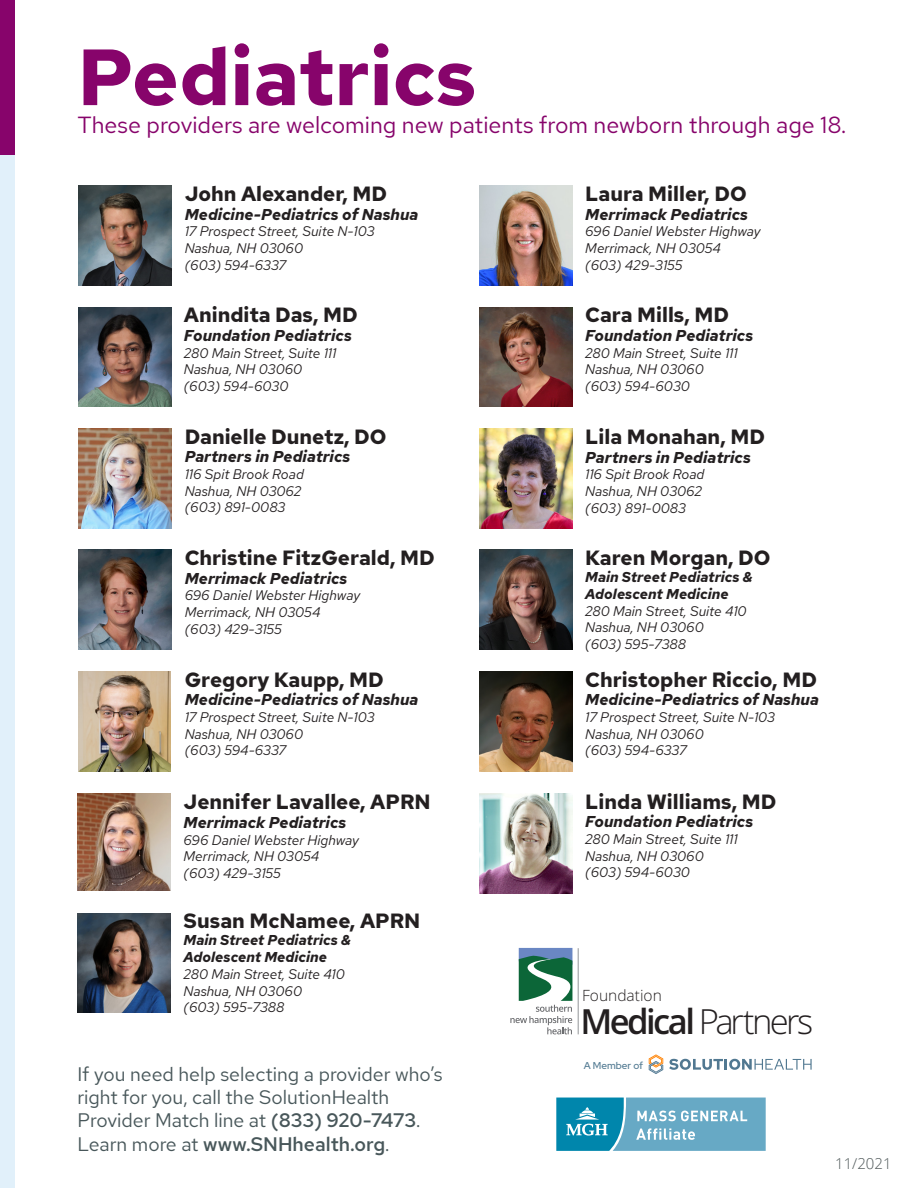
<style>
.page{position:relative;width:918px;height:1188px;background:#fff}
.page>*{position:absolute;margin:0;border:0;box-sizing:border-box;transform-origin:0 0}
.t1{font:700 79.5px "Red Hat Text";color:#87046b}
.t2{font:300 34.65px "Open Sans";letter-spacing:-.075em;color:#231f20}
.t3{font:23.25px "Red Hat Text";color:#87046b}
.t4{font:700 20.55px "Red Hat Text";color:#231f20}
.t5{font:19.5px/23.4px "Red Hat Text";color:#48575a}
.t6{font:500 19.5px "Red Hat Text";color:#48575a}
.t7{font:italic 700 15.6px "Red Hat Text";color:#231f20}
.t8{font:300 15.6px "Open Sans";color:#231f20}
.t9{font:300 15px "Open Sans";color:#4e5758}
.t10{font:italic 700 14.25px "Red Hat Text";color:#231f20}
.t11{font:italic 13.95px "Red Hat Text";color:#231f20}
.t12{font:500 9.9px "Red Hat Display";color:#577e95}
.s1{font-weight:500}
.s2{font-weight:400}
.s3{font-weight:600}
</style>
<div class="page">
<img style="left:77px;top:913px;width:93px;height:100px">
<img style="left:480px;top:307px;width:93px;height:100px">
<img style="left:78px;top:307px;width:93px;height:100px">
<img style="left:480px;top:672px;width:93px;height:99px">
<img style="left:480px;top:794px;width:93px;height:99px">
<img style="left:480px;top:429px;width:93px;height:100px">
<img style="left:77px;top:794px;width:93px;height:97px">
<img style="left:78px;top:429px;width:93px;height:99px">
<img style="left:78px;top:672px;width:93px;height:99px">
<img style="left:78px;top:550px;width:93px;height:100px">
<img style="left:480px;top:550px;width:93px;height:100px">
<img style="left:480px;top:186px;width:93px;height:100px">
<img style="left:78px;top:186px;width:93px;height:100px">
<div style="left:0;top:154px;width:14px;height:1034px;background:#e1f0fa"></div>
<div style="left:0;top:0;width:14px;height:154px;background:#87046b"></div>
<svg style="left:556px;top:1098px;width:210px;height:53px;background:#5ca9c4"></svg>
<svg style="left:510px;top:948px;width:69px;height:86px"></svg>
<svg style="left:669px;top:1059px;width:143px;height:11px"></svg>
<svg style="left:649px;top:1054px;width:14px;height:20px"></svg>
<p class="t1" style="left:77px;top:24px;width:401px">Pediatrics</p>
<p class="t3" style="left:77px;top:110px;width:770px">These providers are welcoming new patients from newborn through age 18.</p>
<p class="t4" style="left:185px;top:180px;width:204px">John Alexander, MD</p>
<p class="t7" style="left:185px;top:204px;width:235px">Medicine-Pediatrics of Nashua</p>
<p class="t11" style="left:185px;top:222px;width:191px">17 Prospect Street, Suite N-103</p>
<p class="t11" style="left:185px;top:239px;width:120px">Nashua, NH 03060</p>
<p class="t11" style="left:185px;top:256px;width:103px">(603) 594-6337</p>
<p class="t4" style="left:184px;top:301px;width:175px">Anindita Das, MD</p>
<p class="t7" style="left:184px;top:325px;width:170px">Foundation Pediatrics</p>
<p class="t11" style="left:184px;top:344px;width:154px">280 Main Street, Suite 111</p>
<p class="t11" style="left:184px;top:360px;width:120px">Nashua, NH 03060</p>
<p class="t11" style="left:184px;top:377px;width:106px">(603) 594-6030</p>
<p class="t4" style="left:185px;top:423px;width:203px">Danielle Dunetz, DO</p>
<p class="t7" style="left:185px;top:446px;width:167px">Partners in Pediatrics</p>
<p class="t11" style="left:185px;top:465px;width:121px">116 Spit Brook Road</p>
<p class="t11" style="left:185px;top:482px;width:118px">Nashua, NH 03062</p>
<p class="t11" style="left:185px;top:498px;width:102px">(603) 891-0083</p>
<p class="t4" style="left:185px;top:544px;width:251px">Christine FitzGerald, MD</p>
<p class="t7" style="left:185px;top:568px;width:164px">Merrimack Pediatrics</p>
<p class="t11" style="left:185px;top:586px;width:177px">696 Daniel Webster Highway</p>
<p class="t11" style="left:185px;top:603px;width:137px">Merrimack, NH 03054</p>
<p class="t11" style="left:185px;top:620px;width:99px">(603) 429-3155</p>
<p class="t4" style="left:185px;top:666px;width:201px">Gregory Kaupp, MD</p>
<p class="t7" style="left:185px;top:690px;width:235px">Medicine-Pediatrics of Nashua</p>
<p class="t11" style="left:185px;top:708px;width:191px">17 Prospect Street, Suite N-103</p>
<p class="t11" style="left:185px;top:725px;width:120px">Nashua, NH 03060</p>
<p class="t11" style="left:185px;top:741px;width:103px">(603) 594-6337</p>
<p class="t4" style="left:184px;top:788px;width:249px">Jennifer Lavallee, APRN</p>
<p class="t7" style="left:184px;top:812px;width:164px">Merrimack Pediatrics</p>
<p class="t11" style="left:184px;top:831px;width:177px">696 Daniel Webster Highway</p>
<p class="t11" style="left:184px;top:847px;width:137px">Merrimack, NH 03054</p>
<p class="t11" style="left:184px;top:864px;width:99px">(603) 429-3155</p>
<p class="t4" style="left:184px;top:907px;width:238px">Susan McNamee, APRN</p>
<p class="t10" style="left:184px;top:931px;width:169px">Main Street Pediatrics &amp;</p>
<p class="t10" style="left:184px;top:948px;width:145px">Adolescent Medicine</p>
<p class="t11" style="left:184px;top:965px;width:163px">280 Main Street, Suite 410</p>
<p class="t11" style="left:184px;top:982px;width:120px">Nashua, NH 03060</p>
<p class="t11" style="left:184px;top:998px;width:102px">(603) 595-7388</p>
<p class="t5" style="left:77px;top:1062px;width:367px">If you need help selecting a provider who’s right for you, call the SolutionHealth</p>
<p class="t5" style="left:77px;top:1109px;width:345px">Provider Match line at <span class="s1">(833) 920-7473</span>.</p>
<p class="t6" style="left:77px;top:1131px;width:314px"><span class="s2">Learn more at</span> www.SNHhealth.org<span class="s2">.</span></p>
<p class="t4" style="left:585px;top:180px;width:163px">Laura Miller, DO</p>
<p class="t7" style="left:585px;top:204px;width:164px">Merrimack Pediatrics</p>
<p class="t11" style="left:585px;top:222px;width:177px">696 Daniel Webster Highway</p>
<p class="t11" style="left:585px;top:239px;width:137px">Merrimack, NH 03054</p>
<p class="t11" style="left:585px;top:256px;width:99px">(603) 429-3155</p>
<p class="t4" style="left:585px;top:301px;width:145px">Cara Mills, MD</p>
<p class="t7" style="left:585px;top:325px;width:170px">Foundation Pediatrics</p>
<p class="t11" style="left:585px;top:344px;width:154px">280 Main Street, Suite 111</p>
<p class="t11" style="left:585px;top:360px;width:120px">Nashua, NH 03060</p>
<p class="t11" style="left:585px;top:377px;width:106px">(603) 594-6030</p>
<p class="t4" style="left:585px;top:423px;width:181px">Lila Monahan, MD</p>
<p class="t7" style="left:585px;top:447px;width:167px">Partners in Pediatrics</p>
<p class="t11" style="left:585px;top:465px;width:121px">116 Spit Brook Road</p>
<p class="t11" style="left:585px;top:482px;width:118px">Nashua, NH 03062</p>
<p class="t11" style="left:585px;top:499px;width:102px">(603) 891-0083</p>
<p class="t4" style="left:585px;top:544px;width:187px">Karen Morgan, DO</p>
<p class="t10" style="left:585px;top:567px;width:169px">Main Street Pediatrics &amp;</p>
<p class="t10" style="left:585px;top:584px;width:145px">Adolescent Medicine</p>
<p class="t11" style="left:585px;top:602px;width:163px">280 Main Street, Suite 410</p>
<p class="t11" style="left:585px;top:618px;width:120px">Nashua, NH 03060</p>
<p class="t11" style="left:585px;top:635px;width:102px">(603) 595-7388</p>
<p class="t4" style="left:585px;top:666px;width:233px">Christopher Riccio, MD</p>
<p class="t7" style="left:585px;top:690px;width:235px">Medicine-Pediatrics of Nashua</p>
<p class="t11" style="left:585px;top:708px;width:191px">17 Prospect Street, Suite N-103</p>
<p class="t11" style="left:585px;top:725px;width:120px">Nashua, NH 03060</p>
<p class="t11" style="left:585px;top:741px;width:103px">(603) 594-6337</p>
<p class="t4" style="left:585px;top:788px;width:193px">Linda Williams, MD</p>
<p class="t7" style="left:585px;top:811px;width:170px">Foundation Pediatrics</p>
<p class="t11" style="left:585px;top:830px;width:154px">280 Main Street, Suite 111</p>
<p class="t11" style="left:585px;top:847px;width:120px">Nashua, NH 03060</p>
<p class="t11" style="left:585px;top:863px;width:106px">(603) 594-6030</p>
<p class="t8" style="left:582px;top:985px;width:81px">Foundation</p>
<p class="t2" style="left:581px;top:998px;width:234px"><span class="s3">Medical</span> Partners</p>
<p class="t12" style="left:584px;top:1059px;width:61px">A Member of</p>
<p class="t9" style="left:835px;top:1153px;width:58px">11/2021</p>
</div>
